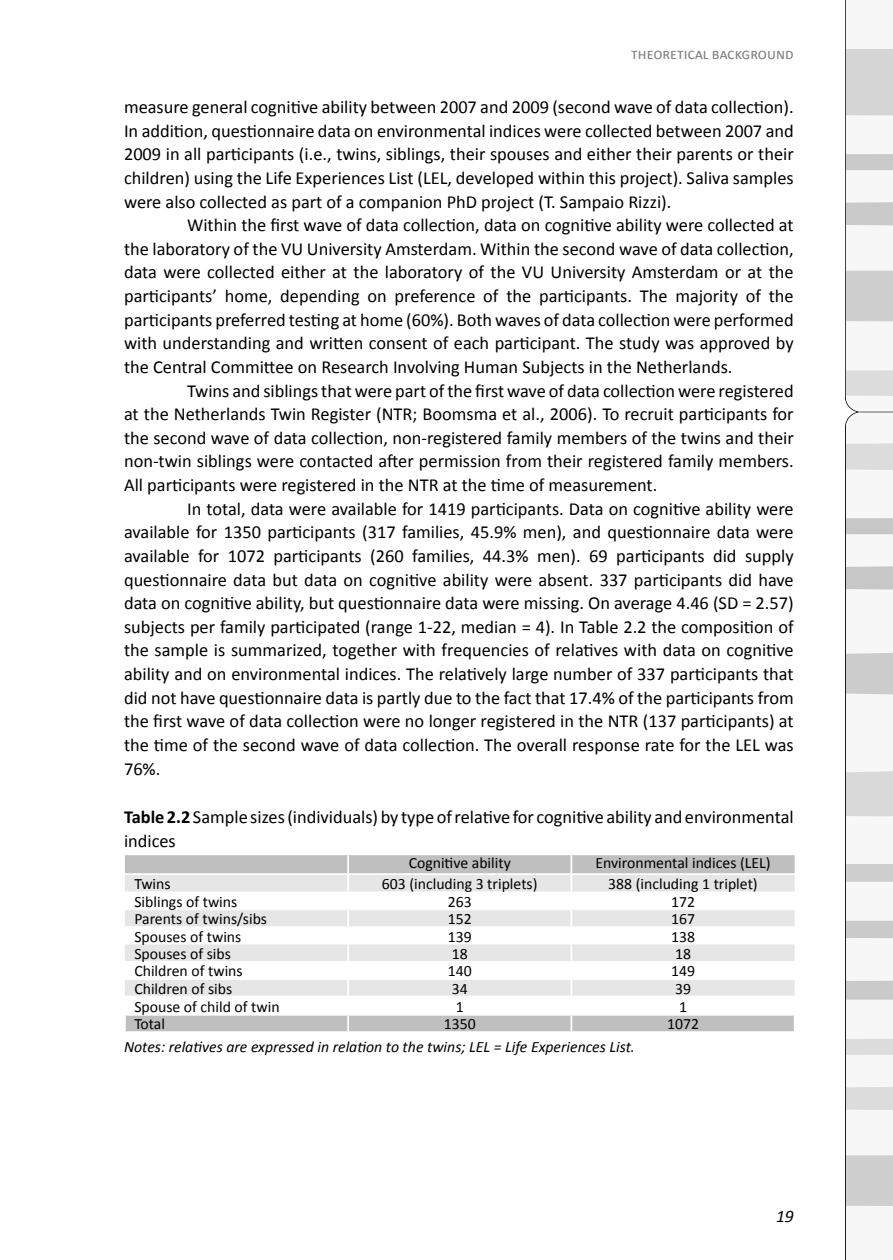
<style>
.page{position:relative;width:893px;height:1260px;background:#fff}
.page>*{position:absolute;margin:0;border:0;box-sizing:border-box;transform-origin:0 0}
.t1{font:18.38px/23.6px "Calibri";color:#000;text-align:justify}
.t2{font:italic 17.5px "Calibri";color:#000}
.t3{font:15.75px "Calibri";color:#000}
.t4{font:italic 15.75px "Calibri";color:#000}
.t5{font:15.75px "Calibri";color:#808080}
.s1{font-weight:700}
</style>
<div class="page">
<svg style="left:125px;top:855px;width:670px;height:176px;fill:#bfbfbf"></svg>
<svg style="left:125px;top:875px;width:670px;height:121px;fill:#e6e6e6"></svg>
<hr style="left:125px;top:891px;width:223px;height:2px;background:#fff">
<hr style="left:348px;top:891px;width:223px;height:2px;background:#fff">
<hr style="left:571px;top:891px;width:224px;height:2px;background:#fff">
<hr style="left:125px;top:926px;width:223px;height:2px;background:#fff">
<hr style="left:348px;top:926px;width:223px;height:2px;background:#fff">
<hr style="left:571px;top:926px;width:224px;height:2px;background:#fff">
<hr style="left:125px;top:961px;width:223px;height:2px;background:#fff">
<hr style="left:348px;top:961px;width:223px;height:2px;background:#fff">
<hr style="left:571px;top:961px;width:224px;height:2px;background:#fff">
<hr style="left:125px;top:978px;width:223px;height:2px;background:#fff">
<hr style="left:348px;top:978px;width:223px;height:2px;background:#fff">
<hr style="left:571px;top:978px;width:224px;height:2px;background:#fff">
<hr style="left:125px;top:996px;width:223px;height:1px;background:#fff">
<hr style="left:348px;top:996px;width:223px;height:1px;background:#fff">
<hr style="left:571px;top:996px;width:224px;height:1px;background:#fff">
<hr style="left:125px;top:909px;width:223px;height:1px;background:#fff">
<hr style="left:348px;top:909px;width:223px;height:1px;background:#fff">
<hr style="left:571px;top:909px;width:224px;height:1px;background:#fff">
<hr style="left:124px;top:873px;width:224px;height:2px;background:#fff">
<hr style="left:348px;top:873px;width:223px;height:2px;background:#fff">
<hr style="left:571px;top:873px;width:224px;height:2px;background:#fff">
<hr style="left:124px;top:1014px;width:224px;height:2px;background:#fff">
<svg style="left:125px;top:1016px;width:1px;height:15px"></svg>
<hr style="left:348px;top:1014px;width:223px;height:2px;background:#fff">
<svg style="left:347px;top:855px;width:2px;height:176px"></svg>
<hr style="left:571px;top:1014px;width:224px;height:2px;background:#fff">
<svg style="left:570px;top:855px;width:2px;height:176px"></svg>
<svg style="left:794px;top:1016px;width:1px;height:15px"></svg>
<img style="left:846px;top:49px;width:47px;height:1157px">
<p class="t5" style="left:631px;top:44px;width:164px">theoretical background</p>
<p class="t1" style="left:124px;top:94px;width:671px">measure general cognitive ability between 2007 and 2009 (second wave of data collection).<br>In addition, questionnaire data on environmental indices were collected between 2007 and 2009 in all participants (i.e., twins, siblings, their spouses and either their parents or their children) using the Life Experiences List (LEL, developed within this project). Saliva samples were also collected as part of a companion PhD project (T. Sampaio Rizzi).</p>
<p class="t1" style="left:124px;top:212px;width:671px;text-indent:63px">Within the first wave of data collection, data on cognitive ability were collected at the laboratory of the VU University Amsterdam. Within the second wave of data collection, data were collected either at the laboratory of the VU University Amsterdam or at the participants’ home, depending on preference of the participants. The majority of the participants preferred testing at home (60%). Both waves of data collection were performed with understanding and written consent of each participant. The study was approved by the Central Committee on Research Involving Human Subjects in the Netherlands.</p>
<p class="t1" style="left:124px;top:378px;width:671px;text-indent:63px">Twins and siblings that were part of the first wave of data collection were registered at the Netherlands Twin Register (NTR; Boomsma et al., 2006). To recruit participants for the second wave of data collection, non-registered family members of the twins and their non-twin siblings were contacted after permission from their registered family members.<br>All participants were registered in the NTR at the time of measurement.</p>
<p class="t1" style="left:124px;top:496px;width:671px;text-indent:63px">In total, data were available for 1419 participants. Data on cognitive ability were available for 1350 participants (317 families, 45.9% men), and questionnaire data were available for 1072 participants (260 families, 44.3% men). 69 participants did supply questionnaire data but data on cognitive ability were absent. 337 participants did have data on cognitive ability, but questionnaire data were missing. On average 4.46 (SD = 2.57) subjects per family participated (range 1-22, median = 4). In Table 2.2 the composition of the sample is summarized, together with frequencies of relatives with data on cognitive ability and on environmental indices. The relatively large number of 337 participants that did not have questionnaire data is partly due to the fact that 17.4% of the participants from the first wave of data collection were no longer registered in the NTR (137 participants) at the time of the second wave of data collection. The overall response rate for the LEL was 76%.</p>
<p class="t1" style="left:124px;top:804px;width:671px"><span class="s1">Table 2.2</span> Sample sizes (individuals) by type of relative for cognitive ability and environmental indices</p>
<p class="t3" style="left:409px;top:853px;width:104px">Cognitive ability</p>
<p class="t3" style="left:595px;top:853px;width:177px">Environmental indices (LEL)</p>
<p class="t3" style="left:134px;top:874px;width:38px">Twins</p>
<p class="t3" style="left:382px;top:874px;width:157px">603 (including 3 triplets)</p>
<p class="t3" style="left:608px;top:874px;width:151px">388 (including 1 triplet)</p>
<p class="t3" style="left:134px;top:892px;width:104px">Siblings of twins</p>
<p class="t3" style="left:448px;top:892px;width:25px">263</p>
<p class="t3" style="left:671px;top:892px;width:25px">172</p>
<p class="t3" style="left:134px;top:909px;width:134px">Parents of twins/sibs</p>
<p class="t3" style="left:448px;top:909px;width:25px">152</p>
<p class="t3" style="left:671px;top:909px;width:25px">167</p>
<p class="t3" style="left:134px;top:927px;width:109px">Spouses of twins</p>
<p class="t3" style="left:448px;top:927px;width:25px">139</p>
<p class="t3" style="left:671px;top:927px;width:25px">138</p>
<p class="t3" style="left:134px;top:944px;width:98px">Spouses of sibs</p>
<p class="t3" style="left:452px;top:944px;width:17px">18</p>
<p class="t3" style="left:675px;top:944px;width:17px">18</p>
<p class="t3" style="left:134px;top:961px;width:110px">Children of twins</p>
<p class="t3" style="left:448px;top:961px;width:25px">140</p>
<p class="t3" style="left:671px;top:961px;width:25px">149</p>
<p class="t3" style="left:134px;top:979px;width:99px">Children of sibs</p>
<p class="t3" style="left:452px;top:979px;width:17px">34</p>
<p class="t3" style="left:675px;top:979px;width:17px">39</p>
<p class="t3" style="left:134px;top:997px;width:147px">Spouse of child of twin</p>
<p class="t3" style="left:456px;top:997px;width:9px">1</p>
<p class="t3" style="left:679px;top:997px;width:9px">1</p>
<p class="t3" style="left:134px;top:1014px;width:32px">Total</p>
<p class="t3" style="left:444px;top:1014px;width:33px">1350</p>
<p class="t3" style="left:667px;top:1014px;width:33px">1072</p>
<p class="t4" style="left:124px;top:1037px;width:512px">Notes: relatives are expressed in relation to the twins; LEL = Life Experiences List.</p>
<p class="t2" style="left:776px;top:1205px;width:19px">19</p>
</div>
